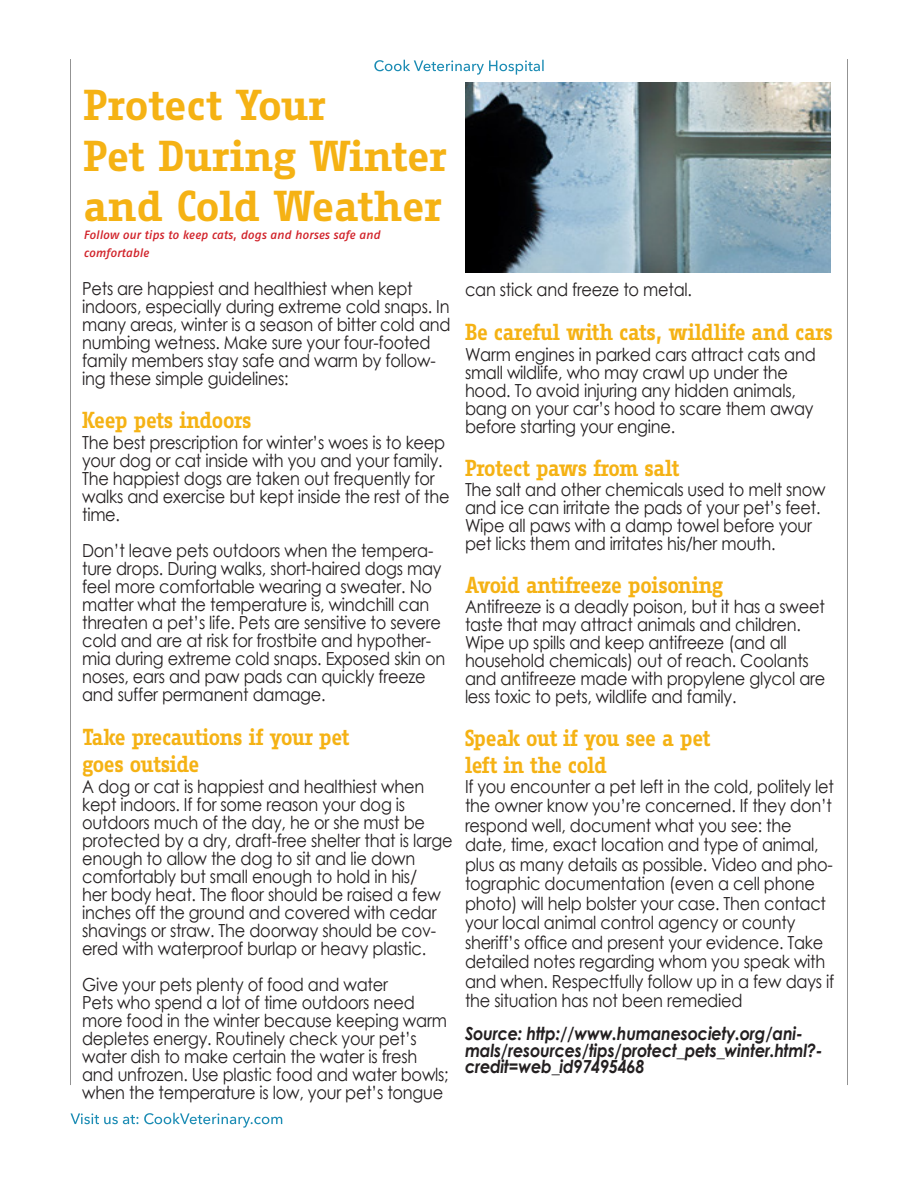
<style>
.page{position:relative;width:918px;height:1188px;background:#fff}
.page>*{position:absolute;margin:0;border:0;box-sizing:border-box;transform-origin:0 0}
.t1{font:700 42px "Fago Office Serif";letter-spacing:-.01em;color:#f5b214}
.t2{font:700 22.5px "Fago Office Serif";letter-spacing:-.025em;color:#f5b214;scale:.9 1}
.t3{font:18px/18px "Century Gothic";letter-spacing:-.015em;color:#231f20;scale:.9 1}
.t4{font:italic 700 18px/16.5px "Century Gothic";letter-spacing:-.015em;color:#231f20;scale:.9 1}
.t5{font:italic 12px "Fago No Lf Med";color:#d1232a}
</style>
<div class="page">
<svg style="left:374px;top:60px;width:170px;height:15px"></svg>
<svg style="left:71px;top:1113px;width:211px;height:15px"></svg>
<hr style="left:847px;top:59px;width:1px;height:1026px;background:#939393">
<hr style="left:70px;top:59px;width:1px;height:1026px;background:#939393">
<img style="left:465px;top:82px;width:365px;height:190px">
<p class="t1" style="left:84px;top:82px;width:244px">Protect Your</p>
<p class="t1" style="left:84px;top:132px;width:365px">Pet During Winter</p>
<p class="t1" style="left:84px;top:182px;width:360px">and Cold Weather</p>
<p class="t5" style="left:84px;top:228px;width:298px">Follow our tips to keep cats, dogs and horses safe and</p>
<p class="t5" style="left:84px;top:246px;width:67px">comfortable</p>
<p class="t3" style="left:82px;top:279px;width:411px">Pets are happiest and healthiest when kept indoors, especially during extreme cold snaps. In many areas, winter is a season of bitter cold and numbing wetness. Make sure your four-footed family members stay safe and warm by follow&shy;ing these simple guidelines:</p>
<p class="t2" style="left:82px;top:407px;width:190px">Keep pets indoors</p>
<p class="t3" style="left:82px;top:433px;width:410px">The best prescription for winter’s woes is to keep your dog or cat inside with you and your family.<br>The happiest dogs are taken out frequently for walks and exercise but kept inside the rest of the time.</p>
<p class="t3" style="left:82px;top:541px;width:405px">Don’t leave pets outdoors when the tempera&shy;ture drops. During walks, short-haired dogs may feel more comfortable wearing a sweater. No matter what the temperature is, windchill can threaten a pet’s life. Pets are sensitive to severe cold and are at risk for frostbite and hypother&shy;mia during extreme cold snaps. Exposed skin on noses, ears and paw pads can quickly freeze and suffer permanent damage.</p>
<p class="t2" style="left:82px;top:724px;width:299px">Take precautions if your pet</p>
<p class="t2" style="left:82px;top:751px;width:132px">goes outside</p>
<p class="t3" style="left:82px;top:777px;width:413px">A dog or cat is happiest and healthiest when kept indoors. If for some reason your dog is outdoors much of the day, he or she must be protected by a dry, draft-free shelter that is large enough to allow the dog to sit and lie down comfortably but small enough to hold in his/<br>her body heat. The floor should be raised a few inches off the ground and covered with cedar shavings or straw. The doorway should be cov&shy;ered with waterproof burlap or heavy plastic.</p>
<p class="t3" style="left:82px;top:975px;width:341px">Give your pets plenty of food and water</p>
<p class="t3" style="left:82px;top:993px;width:409px">Pets who spend a lot of time outdoors need more food in the winter because keeping warm depletes energy. Routinely check your pet’s water dish to make certain the water is fresh and unfrozen. Use plastic food and water bowls; when the temperature is low, your pet’s tongue</p>
<p class="t3" style="left:465px;top:280px;width:254px">can stick and freeze to metal.</p>
<p class="t2" style="left:465px;top:319px;width:410px">Be careful with cats, wildlife and cars</p>
<p class="t3" style="left:465px;top:345px;width:391px">Warm engines in parked cars attract cats and small wildlife, who may crawl up under the hood. To avoid injuring any hidden animals, bang on your car’s hood to scare them away before starting your engine.</p>
<p class="t2" style="left:465px;top:455px;width:240px">Protect paws from salt</p>
<p class="t3" style="left:465px;top:480px;width:402px">The salt and other chemicals used to melt snow and ice can irritate the pads of your pet’s feet.<br>Wipe all paws with a damp towel before your pet licks them and irritates his/her mouth.</p>
<p class="t2" style="left:465px;top:572px;width:288px">Avoid antifreeze poisoning</p>
<p class="t3" style="left:465px;top:597px;width:402px">Antifreeze is a deadly poison, but it has a sweet taste that may attract animals and children.<br>Wipe up spills and keep antifreeze (and all household chemicals) out of reach. Coolants and antifreeze made with propylene glycol are less toxic to pets, wildlife and family.</p>
<p class="t2" style="left:465px;top:725px;width:274px">Speak out if you see a pet</p>
<p class="t2" style="left:465px;top:752px;width:159px">left in the cold</p>
<p class="t3" style="left:465px;top:776px;width:412px;line-height:19.5px">If you encounter a pet left in the cold, politely let the owner know you’re concerned. If they don’t respond well, document what you see: the date, time, exact location and type of animal, plus as many details as possible. Video and pho&shy;tographic documentation (even a cell phone photo) will help bolster your case. Then contact your local animal control agency or county sheriff’s office and present your evidence. Take detailed notes regarding whom you speak with and when. Respectfully follow up in a few days if the situation has not been remedied</p>
<p class="t4" style="left:465px;top:1025px;width:399px">Source: http://www.humanesociety.org/ani&shy;mals/resources/tips/protect_pets_winter.html?- credit=web_id97495468</p>
</div>
